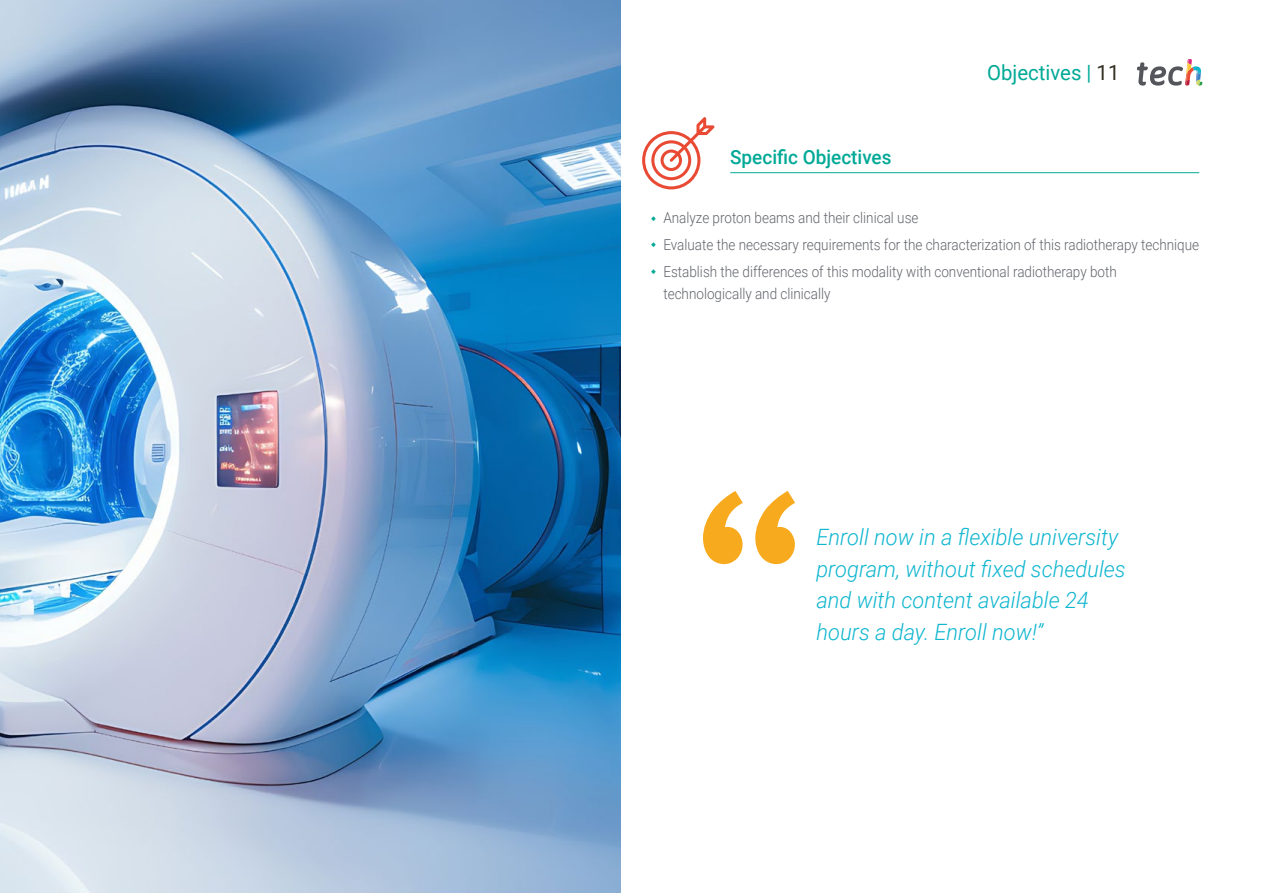
<style>
.page{position:relative;width:1263px;height:893px;background:#fff}
.page>*{position:absolute;margin:0;border:0;box-sizing:border-box;transform-origin:0 0}
.t1{font:italic 300 22.5px/31.5px "Roboto";color:#0fb6cf}
.t2{font:21px "Roboto";color:#00a996}
.t3{font:500 19.5px "Roboto";color:#00a996}
.t4{font:300 15px/26.7px "Roboto";color:#61646a;scale:.9 1}
.s1{color:#312e20}
</style>
<div class="page">
<hr style="left:730px;top:172px;width:469px;height:1px;background:#00a996">
<svg style="left:642px;top:117px;width:72px;height:72px"></svg>
<img style="left:0;top:0;width:621px;height:893px">
<svg style="left:703px;top:491px;width:92px;height:73px"></svg>
<svg style="left:1137px;top:59px;width:65px;height:27px"></svg>
<h3 class="t3" style="left:730px;top:144px;width:163px">Specific Objectives</h3>
<h2 class="t2" style="left:987px;top:57px;width:134px">Objectives | <span class="s1">11</span></h2>
<p class="t4" style="left:663px;top:204px;width:597px">Analyze proton beams and their clinical use<br>Evaluate the necessary requirements for the characterization of this radiotherapy technique<br>Establish the differences of this modality with conventional radiotherapy both</p>
<p class="t4" style="left:663px;top:280px;width:187px">technologically and clinically</p>
<h1 class="t1" style="left:816px;top:521px;width:311px">Enroll now in a flexible university program, without fixed schedules and with content available 24 hours a day. Enroll now!”</h1>
</div>
